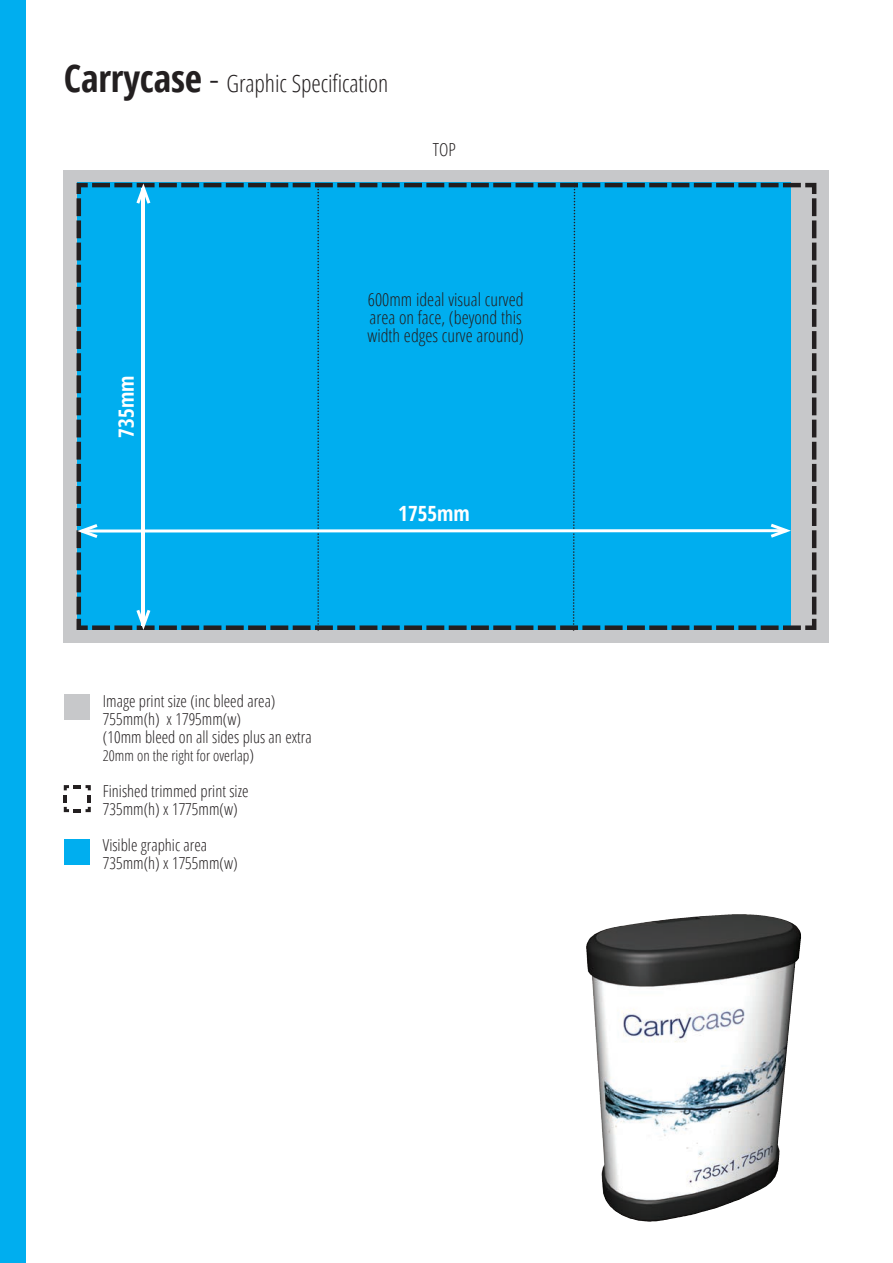
<style>
.page{position:relative;width:893px;height:1263px;background:#fff}
.page>*{position:absolute;margin:0;border:0;box-sizing:border-box;transform-origin:0 0}
.t1{font:300 condensed 24px "Open Sans";letter-spacing:-.005em;color:#231f20}
.t2{font:700 condensed 21px "Open Sans";color:#fff}
.t3{font:300 condensed 18px/18px "Open Sans";color:#231f20;text-align:justify}
.t4{font:300 condensed 16.5px/18px "Open Sans";color:#231f20}
.t5{font:300 condensed 15px "Open Sans";color:#231f20}
.s1{font-weight:700;font-size:37.5px}
.s2{font-size:37.5px}
.s3{font-size:16.5px}
</style>
<div class="page">
<div style="left:64px;top:170px;width:765px;height:472px;background:#c7c8ca"></div>
<svg style="left:601px;top:914px;width:200px;height:308px"></svg>
<img style="left:586px;top:914px;width:156px;height:218px">
<svg style="left:805px;top:183px;width:11px;height:447px"></svg>
<div style="left:0;top:0;width:26px;height:1263px;background:#00aeef"></div>
<svg style="left:64px;top:785px;width:27px;height:27px"></svg>
<div style="left:64px;top:839px;width:25px;height:26px;background:#00aeef"></div>
<div style="left:64px;top:694px;width:25px;height:26px;background:#c7c8ca"></div>
<div style="left:77px;top:183px;width:724px;height:448px;background:#00aeef"></div>
<h1 class="t1" style="left:64px;top:67px;width:326px"><span class="s1">Carrycase</span> <span class="s2">-</span> Graphic Specification</h1>
<p class="t3" style="left:433px;top:140px;width:24px">TOP</p>
<p class="t2" style="left:112px;top:438px;width:63px;rotate:-90deg">735mm</p>
<p class="t3" style="left:367px;top:290px;width:158px">600mm ideal visual curved area on face, (beyond this width edges curve around)</p>
<p class="t2" style="left:398px;top:499px;width:73px">1755mm</p>
<p class="t4" style="left:103px;top:691px;width:210px">Image print size (inc bleed area)<br>755mm(h) x 1795mm(w)<br>(10mm bleed on all sides plus an extra</p>
<p class="t5" style="left:103px;top:745px;width:153px">20mm on the right for overlap<span class="s3">)</span></p>
<p class="t4" style="left:103px;top:781px;width:147px">Finished trimmed print size<br>735mm(h) x 1775mm(w)</p>
<p class="t4" style="left:103px;top:835px;width:136px">Visible graphic area<br>735mm(h) x 1755mm(w)</p>
</div>
